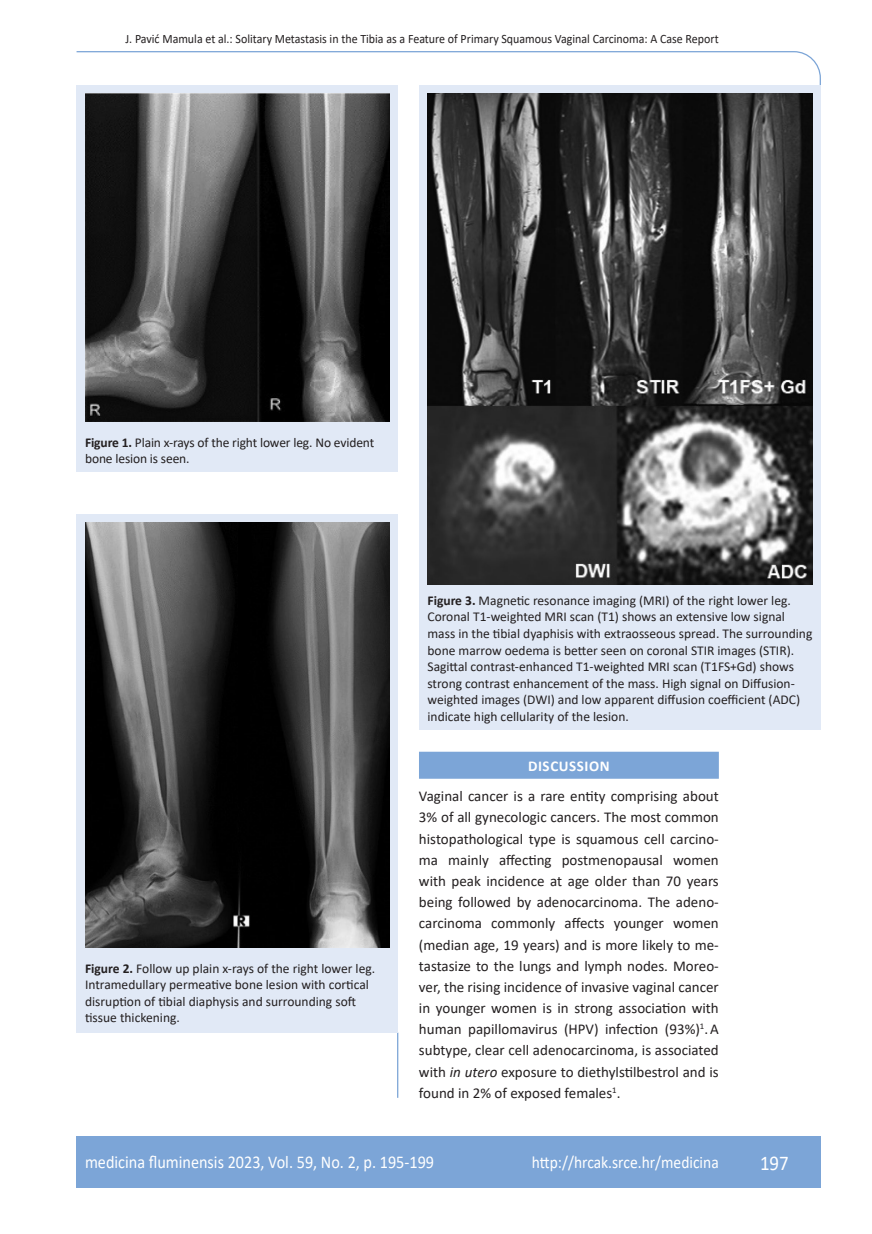
<style>
.page{position:relative;width:872px;height:1234px;background:#fff}
.page>*{position:absolute;margin:0;border:0;box-sizing:border-box;transform-origin:0 0}
.t1{font:21px "Calibri";color:#fff;scale:.9 1}
.t2{font:18px "Calibri";color:#fff;scale:.9 1}
.t3{font:17.25px "Calibri";color:#fff;scale:.9 1}
.osnovni_tekst_engl{font:15px/21.1px "Calibri";color:#231f20;text-align:justify}
.naslov_ruler{font:700 15px "Calibri";letter-spacing:.04em;color:#fff}
.potpis_slika{font:13.5px/16.5px "Calibri";color:#231f20}
.glava{font:12.75px "Calibri";color:#231f20;scale:.94 1}
.s1{font-weight:700}
.s2{font-style:italic}
</style>
<div class="page">
<svg style="left:76px;top:51px;width:745px;height:275px"></svg>
<hr style="left:397px;top:1032px;width:1px;height:65px;background:#7ca5d7">
<div style="left:77px;top:1135px;width:744px;height:51px;background:#7ca5d7"></div>
<div style="left:77px;top:85px;width:321px;height:386px;background:#e1e9f6"></div>
<img style="left:85px;top:94px;width:304px;height:328px">
<div style="left:77px;top:514px;width:321px;height:518px;background:#e1e9f6"></div>
<img style="left:85px;top:522px;width:304px;height:425px">
<div style="left:419px;top:85px;width:402px;height:644px;background:#e1e9f6"></div>
<img style="left:427px;top:94px;width:385px;height:490px">
<div style="left:419px;top:751px;width:300px;height:27px;background:#7ca5d7"></div>
<p class="glava" style="left:126px;top:29px;width:632px">J. Pavić Mamula et al.: Solitary Metastasis in the Tibia as a Feature of Primary Squamous Vaginal Carcinoma: A Case Report</p>
<p class="potpis_slika" style="left:85px;top:433px;width:291px"><span class="s1">Figure 1.</span> Plain x-rays of the right lower leg. No evident bone lesion is seen.</p>
<p class="potpis_slika" style="left:85px;top:959px;width:292px"><span class="s1">Figure 2.</span> Follow up plain x-rays of the right lower leg.<br>Intramedullary permeative bone lesion with cortical disruption of tibial diaphysis and surrounding soft tissue thickening.</p>
<p class="potpis_slika" style="left:427px;top:591px;width:386px"><span class="s1">Figure 3.</span> Magnetic resonance imaging (MRI) of the right lower leg.<br>Coronal T1-weighted MRI scan (T1) shows an extensive low signal mass in the tibial dyaphisis with extraosseous spread. The surrounding bone marrow oedema is better seen on coronal STIR images (STIR).<br>Sagittal contrast-enhanced T1-weighted MRI scan (T1FS+Gd) shows strong contrast enhancement of the mass. High signal on Diffusion&shy;weighted images (DWI) and low apparent diffusion coefficient (ADC) indicate high cellularity of the lesion.</p>
<p class="naslov_ruler" style="left:528px;top:754px;width:83px">DISCUSSION</p>
<p class="osnovni_tekst_engl" style="left:419px;top:785px;width:301px">Vaginal cancer is a rare entity comprising about 3% of all gynecologic cancers. The most common histopathological type is squamous cell carcino&shy;ma mainly affecting postmenopausal women with peak incidence at age older than 70 years being followed by adenocarcinoma. The adeno&shy;carcinoma commonly affects younger women (median age, 19 years) and is more likely to me&shy;tastasize to the lungs and lymph nodes. Moreo&shy;ver, the rising incidence of invasive vaginal cancer in younger women is in strong association with human papillomavirus (HPV) infection (93%)<sup>1</sup>.A subtype, clear cell adenocarcinoma, is associated with <span class="s2">in utero</span> exposure to diethylstilbestrol and is found in 2% of exposed females<sup>1</sup>.</p>
<p class="t2" style="left:85px;top:1149px;width:389px">medicina fluminensis 2023, Vol. 59, No. 2, p. 195-199</p>
<p class="t3" style="left:532px;top:1150px;width:209px">http://hrcak.srce.hr/medicina</p>
<p class="t1" style="left:760px;top:1147px;width:33px">197</p>
</div>
